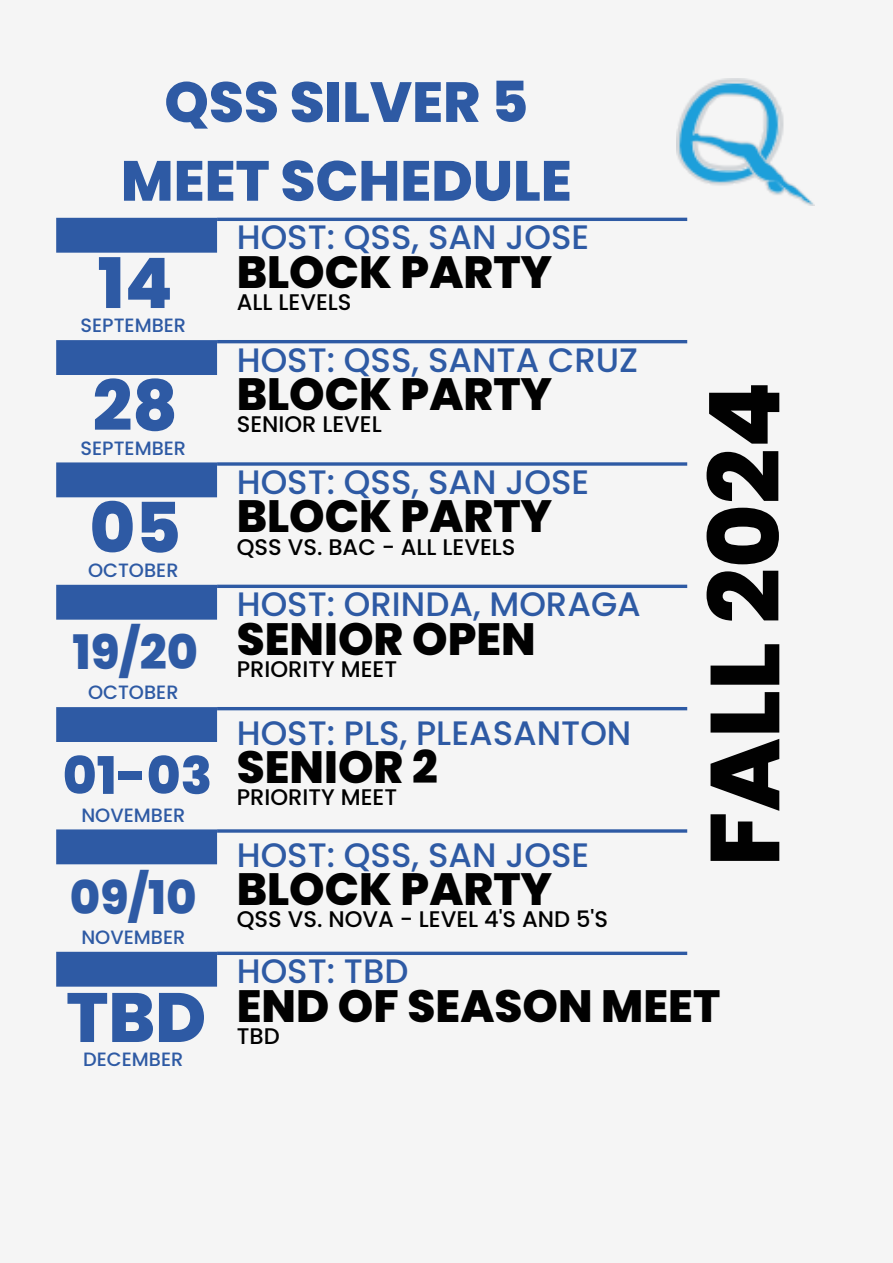
<style>
.page{position:relative;width:893px;height:1263px;background:#f5f5f5}
.page>*{position:absolute;margin:0;border:0;box-sizing:border-box;transform-origin:0 0}
.t1{font:800 97.5px "Poppins";color:#010101}
.t2{font:800 69.6px "Poppins";color:#2e5aa4}
.t3{font:800 56.47px/78.8px "Poppins";color:#2e5aa4;text-align:center}
.t4{font:800 51.75px "Poppins";color:#2e5aa4}
.t5{font:800 47.47px "Poppins";color:#2e5aa4}
.t6{font:800 46.42px "Poppins";color:#2e5aa4}
.t7{font:800 45.15px "Poppins";color:#010101}
.t8{font:500 33.9px "Poppins";color:#2e5aa4}
.t9{font:500 22.58px "Poppins";color:#010101}
.t10{font:500 19.27px "Poppins";color:#2e5aa4}
</style>
<div class="page">
<div style="left:56px;top:218px;width:161px;height:35px;background:#2e5aa4"></div>
<hr style="left:217px;top:218px;width:470px;height:3px;background:#2e5aa4">
<img style="left:677px;top:79px;width:137px;height:126px">
<div style="left:56px;top:340px;width:161px;height:35px;background:#2e5aa4"></div>
<hr style="left:217px;top:340px;width:470px;height:3px;background:#2e5aa4">
<div style="left:56px;top:462px;width:161px;height:35px;background:#2e5aa4"></div>
<svg style="left:217px;top:462px;width:470px;height:4px;background:#4c71b0"></svg>
<div style="left:56px;top:585px;width:161px;height:35px;background:#2e5aa4"></div>
<hr style="left:217px;top:585px;width:470px;height:3px;background:#2e5aa4">
<div style="left:56px;top:707px;width:161px;height:35px;background:#2e5aa4"></div>
<div style="left:56px;top:829px;width:161px;height:35px;background:#2e5aa4"></div>
<svg style="left:217px;top:829px;width:470px;height:4px;background:#4c71b0"></svg>
<div style="left:56px;top:952px;width:161px;height:35px;background:#2e5aa4"></div>
<hr style="left:217px;top:952px;width:470px;height:3px;background:#2e5aa4">
<hr style="left:217px;top:707px;width:470px;height:3px;background:#2e5aa4">
<h5 class="t3" style="left:121px;top:63px;width:452px">QSS SILVER 5<br>MEET SCHEDULE</h5>
<p class="t2" style="left:98px;top:235px;width:77px">14</p>
<h4 class="t10" style="left:80px;top:312px;width:107px">SEPTEMBER</h4>
<p class="t2" style="left:93px;top:357px;width:87px">28</p>
<h4 class="t10" style="left:80px;top:434px;width:107px">SEPTEMBER</h4>
<p class="t2" style="left:89px;top:480px;width:93px">05</p>
<h4 class="t10" style="left:88px;top:557px;width:92px">OCTOBER</h4>
<h4 class="t5" style="left:72px;top:619px;width:127px">19/20</h4>
<h4 class="t10" style="left:88px;top:679px;width:92px">OCTOBER</h4>
<h5 class="t4" style="left:63px;top:739px;width:151px">01-03</h5>
<h4 class="t10" style="left:81px;top:801px;width:105px">NOVEMBER</h4>
<h3 class="t6" style="left:70px;top:865px;width:128px">09/10</h3>
<h6 class="t10" style="left:81px;top:923px;width:105px">NOVEMBER</h6>
<h6 class="t2" style="left:66px;top:969px;width:141px">TBD</h6>
<p class="t10" style="left:83px;top:1046px;width:102px">DECEMBER</p>
<h1 class="t8" style="left:237px;top:214px;width:354px">HOST: QSS, SAN JOSE</h1>
<p class="t7" style="left:237px;top:240px;width:317px">BLOCK PARTY</p>
<h6 class="t9" style="left:237px;top:286px;width:116px">ALL LEVELS</h6>
<h5 class="t8" style="left:237px;top:336px;width:403px">HOST: QSS, SANTA CRUZ</h5>
<p class="t7" style="left:237px;top:363px;width:317px">BLOCK PARTY</p>
<h6 class="t9" style="left:237px;top:409px;width:147px">SENIOR LEVEL</h6>
<h5 class="t8" style="left:237px;top:458px;width:354px">HOST: QSS, SAN JOSE</h5>
<p class="t7" style="left:237px;top:485px;width:317px">BLOCK PARTY</p>
<h6 class="t9" style="left:237px;top:531px;width:280px">QSS VS. BAC - ALL LEVELS</h6>
<h5 class="t8" style="left:237px;top:581px;width:405px">HOST: ORINDA, MORAGA</h5>
<p class="t7" style="left:237px;top:607px;width:300px">SENIOR OPEN</p>
<h6 class="t9" style="left:237px;top:653px;width:162px">PRIORITY MEET</h6>
<p class="t8" style="left:237px;top:709px;width:396px">HOST: PLS, PLEASANTON</p>
<h5 class="t9" style="left:237px;top:781px;width:162px">PRIORITY MEET</h5>
<h4 class="t7" style="left:237px;top:735px;width:203px">SENIOR 2</h4>
<h5 class="t8" style="left:237px;top:831px;width:354px">HOST: QSS, SAN JOSE</h5>
<h4 class="t9" style="left:237px;top:904px;width:373px">QSS VS. NOVA - LEVEL 4'S AND 5'S</h4>
<h6 class="t7" style="left:237px;top:858px;width:317px">BLOCK PARTY</h6>
<h4 class="t8" style="left:237px;top:948px;width:173px">HOST: TBD</h4>
<p class="t1" style="left:677px;top:866px;width:487px;rotate:-90deg">FALL 2024</p>
<p class="t7" style="left:237px;top:974px;width:485px">END OF SEASON MEET</p>
<h2 class="t9" style="left:237px;top:1020px;width:44px">TBD</h2>
</div>
